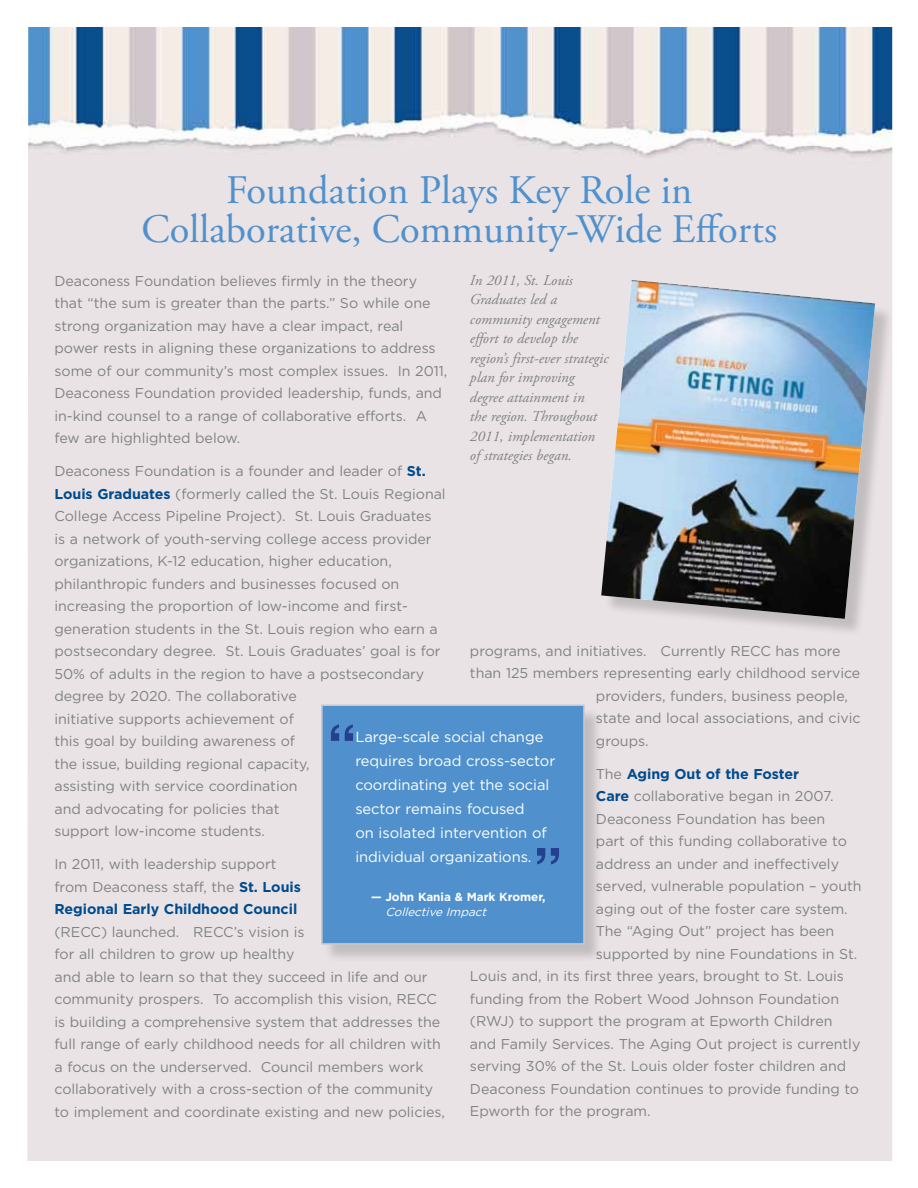
<style>
.page{position:relative;width:918px;height:1188px;background:#fff}
.page>*{position:absolute;margin:0;border:0;box-sizing:border-box;transform-origin:0 0}
.t1{font:700 59.7px "Helvetica";color:#25408f}
.t2{font:40.5px/39px "Adobe Garamond Pro";color:#5091cd;text-align:center}
.t3{font:italic 15px/19.5px "Adobe Garamond Pro";color:#808285}
.t4{font:14.7px/24px "Gotham";letter-spacing:-.005em;color:#fff}
.t5{font:14.25px/22.5px "Gotham";letter-spacing:-.005em;color:#808285}
.t6{font:700 14.25px "Gotham";letter-spacing:-.005em;color:#004b8d}
.t7{font:700 11.7px "Gotham";letter-spacing:-.005em;color:#fff}
.t8{font:italic 11.7px "Gotham";color:#fff}
.s1{font-weight:700;color:#004b8d}
.s2{font-weight:400;color:#808285}
</style>
<div class="page">
<img style="left:27px;top:27px;width:865px;height:1134px">
<div style="left:604px;top:283px;width:289px;height:354px;background:#000;opacity:.17"></div>
<img style="left:601px;top:280px;width:274px;height:339px">
<div style="left:323px;top:707px;width:280px;height:256px;background:#000;opacity:.17"></div>
<div style="left:321px;top:704px;width:264px;height:241px;background:#5091cd;border:2px solid #c7c8ca"></div>
<h2 class="t2" style="left:142px;top:172px;width:637px">Foundation Plays Key Role in<br>Collaborative, Community-Wide Efforts</h2>
<p class="t3" style="left:470px;top:271px;width:140px">In 2011, St. Louis<br>Graduates led a community engagement effort to develop the region’s first-ever strategic plan for improving degree attainment in<br>the region. Throughout<br>2011, implementation of strategies began.</p>
<p class="t5" style="left:54px;top:269px;width:394px">Deaconess Foundation believes firmly in the theory that “the sum is greater than the parts.” So while one strong organization may have a clear impact, real power rests in aligning these organizations to address some of our community’s most complex issues. In 2011, Deaconess Foundation provided leadership, funds, and in-kind counsel to a range of collaborative efforts. A few are highlighted below.</p>
<p class="t5" style="left:54px;top:460px;width:393px">Deaconess Foundation is a founder and leader of <span class="s1">St.<br>Louis Graduates</span> (formerly called the St. Louis Regional College Access Pipeline Project). St. Louis Graduates is a network of youth-serving college access provider organizations, K-12 education, higher education, philanthropic funders and businesses focused on increasing the proportion of low-income and first&shy;generation students in the St. Louis region who earn a postsecondary degree. St. Louis Graduates’ goal is for 50% of adults in the region to have a postsecondary degree by 2020. The collaborative<br>initiative supports achievement of<br>this goal by building awareness of<br>the issue, building regional capacity,<br>assisting with service coordination<br>and advocating for policies that<br>support low-income students.</p>
<p class="t5" style="left:54px;top:853px;width:248px">In 2011, with leadership support from Deaconess staff, the <span class="s1">St. Louis<br>Regional Early Childhood Council</span></p>
<p class="t5" style="left:54px;top:920px;width:392px">(RECC) launched. RECC’s vision is<br>for all children to grow up healthy<br>and able to learn so that they succeed in life and our community prospers. To accomplish this vision, RECC is building a comprehensive system that addresses the full range of early childhood needs for all children with a focus on the underserved. Council members work collaboratively with a cross-section of the community to implement and coordinate existing and new policies,</p>
<p class="t5" style="left:470px;top:639px;width:372px">programs, and initiatives. Currently RECC has more</p>
<p class="t5" style="left:470px;top:662px;width:392px">than 125 members representing early childhood service</p>
<p class="t5" style="left:596px;top:684px;width:254px">providers, funders, business people,</p>
<p class="t5" style="left:596px;top:707px;width:266px">state and local associations, and civic</p>
<p class="t5" style="left:596px;top:729px;width:54px">groups.</p>
<p class="t6" style="left:596px;top:765px;width:205px"><span class="s2">The</span> Aging Out of the Foster</p>
<p class="t5" style="left:596px;top:785px;width:239px"><span class="s1">Care</span> collaborative began in 2007.</p>
<p class="t5" style="left:596px;top:807px;width:231px">Deaconess Foundation has been</p>
<p class="t5" style="left:596px;top:830px;width:253px">part of this funding collaborative to</p>
<p class="t5" style="left:596px;top:852px;width:245px">address an under and ineffectively</p>
<p class="t5" style="left:596px;top:875px;width:267px">served, vulnerable population – youth</p>
<p class="t5" style="left:596px;top:897px;width:253px">aging out of the foster care system.</p>
<p class="t5" style="left:596px;top:920px;width:240px">The “Aging Out” project has been</p>
<p class="t5" style="left:596px;top:942px;width:263px">supported by nine Foundations in St.</p>
<p class="t5" style="left:470px;top:965px;width:376px">Louis and, in its first three years, brought to St. Louis</p>
<p class="t5" style="left:470px;top:987px;width:371px">funding from the Robert Wood Johnson Foundation</p>
<p class="t5" style="left:470px;top:1010px;width:364px">(RWJ) to support the program at Epworth Children</p>
<p class="t5" style="left:470px;top:1032px;width:392px">and Family Services. The Aging Out project is currently</p>
<p class="t5" style="left:470px;top:1055px;width:378px">serving 30% of the St. Louis older foster children and</p>
<p class="t5" style="left:470px;top:1077px;width:391px">Deaconess Foundation continues to provide funding to</p>
<p class="t5" style="left:470px;top:1100px;width:182px">Epworth for the program.</p>
<h1 class="t1" style="left:327px;top:706px;width:31px">“</h1>
<p class="t4" style="left:355px;top:725px;width:201px">Large-scale social change requires broad cross-sector coordinating yet the social sector remains focused<br>on isolated intervention of individual organizations.</p>
<p class="t7" style="left:371px;top:890px;width:176px">— John Kania &amp; Mark Kromer,</p>
<p class="t8" style="left:385px;top:906px;width:106px">Collective Impact</p>
<h1 class="t1" style="left:533px;top:829px;width:31px">”</h1>
</div>
